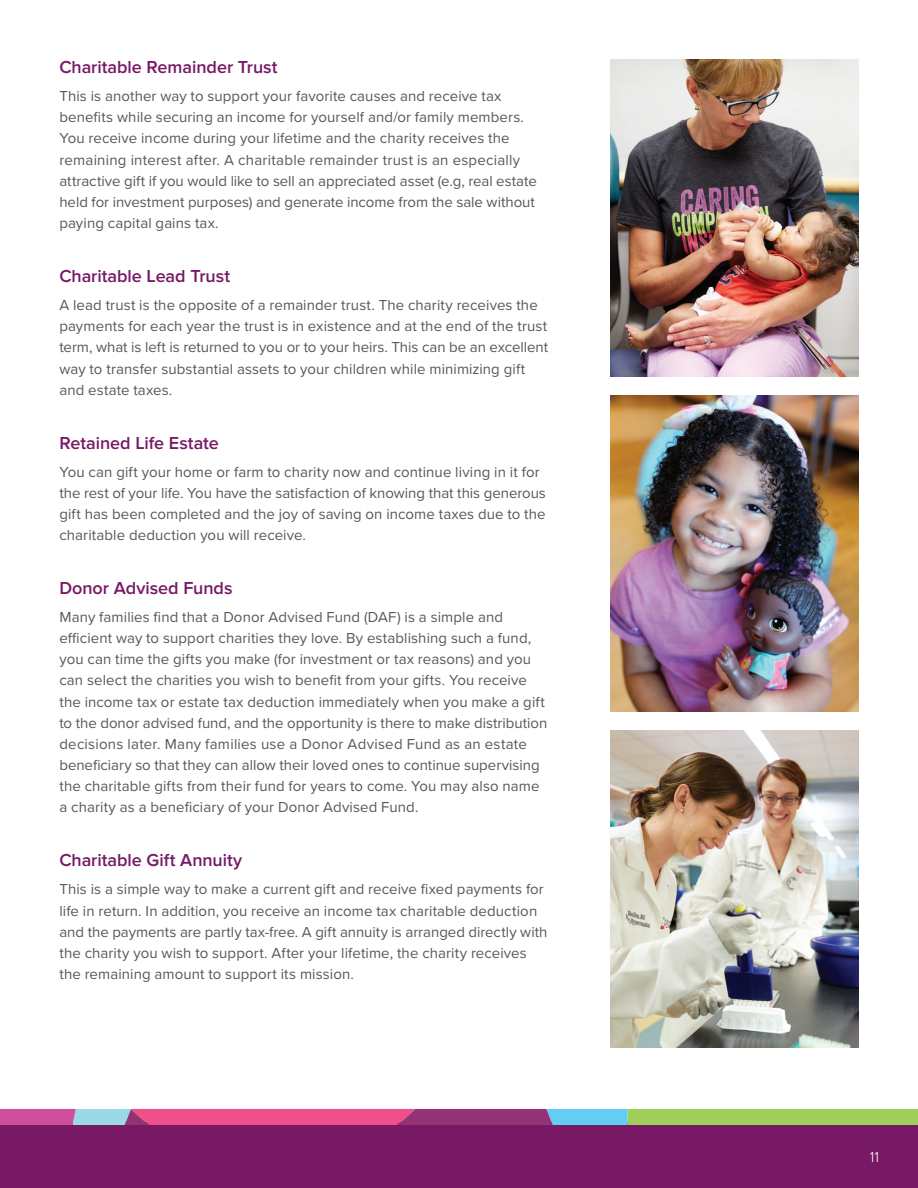
<style>
.page{position:relative;width:918px;height:1188px;background:#fff}
.page>*{position:absolute;margin:0;border:0;box-sizing:border-box;transform-origin:0 0}
.t1{font:600 18px "Proxima Nova";color:#771965}
.t2{font:15px/21.1px "Proxima Nova";letter-spacing:.005em;color:#57585a}
.t3{font:300 15px "Proxima Nova";color:#fff}
</style>
<div class="page">
<div style="left:0;top:1122px;width:918px;height:66px;background:#771965"></div>
<svg style="left:0;top:1109px;width:918px;height:16px;background:#b38586"></svg>
<img style="left:610px;top:59px;width:249px;height:318px">
<img style="left:610px;top:395px;width:249px;height:317px">
<img style="left:610px;top:730px;width:249px;height:318px">
<p class="t1" style="left:59px;top:57px;width:220px">Charitable Remainder Trust</p>
<p class="t2" style="left:59px;top:85px;width:479px">This is another way to support your favorite causes and receive tax benefits while securing an income for yourself and/or family members.<br>You receive income during your lifetime and the charity receives the remaining interest after. A charitable remainder trust is an especially attractive gift if you would like to sell an appreciated asset (e.g, real estate held for investment purposes) and generate income from the sale without paying capital gains tax.</p>
<p class="t1" style="left:59px;top:266px;width:172px">Charitable Lead Trust</p>
<p class="t2" style="left:59px;top:294px;width:490px">A lead trust is the opposite of a remainder trust. The charity receives the payments for each year the trust is in existence and at the end of the trust term, what is left is returned to you or to your heirs. This can be an excellent way to transfer substantial assets to your children while minimizing gift and estate taxes.</p>
<p class="t1" style="left:59px;top:432px;width:161px">Retained Life Estate</p>
<p class="t2" style="left:59px;top:460px;width:488px">You can gift your home or farm to charity now and continue living in it for the rest of your life. You have the satisfaction of knowing that this generous gift has been completed and the joy of saving on income taxes due to the charitable deduction you will receive.</p>
<p class="t1" style="left:59px;top:578px;width:175px">Donor Advised Funds</p>
<p class="t2" style="left:59px;top:606px;width:489px">Many families find that a Donor Advised Fund (DAF) is a simple and efficient way to support charities they love. By establishing such a fund, you can time the gifts you make (for investment or tax reasons) and you can select the charities you wish to benefit from your gifts. You receive the income tax or estate tax deduction immediately when you make a gift to the donor advised fund, and the opportunity is there to make distribution decisions later. Many families use a Donor Advised Fund as an estate beneficiary so that they can allow their loved ones to continue supervising the charitable gifts from their fund for years to come. You may also name a charity as a beneficiary of your Donor Advised Fund.</p>
<p class="t1" style="left:59px;top:850px;width:184px">Charitable Gift Annuity</p>
<p class="t2" style="left:59px;top:878px;width:490px">This is a simple way to make a current gift and receive fixed payments for life in return. In addition, you receive an income tax charitable deduction and the payments are partly tax-free. A gift annuity is arranged directly with the charity you wish to support. After your lifetime, the charity receives the remaining amount to support its mission.</p>
<p class="t3" style="left:870px;top:1148px;width:11px">11</p>
</div>
